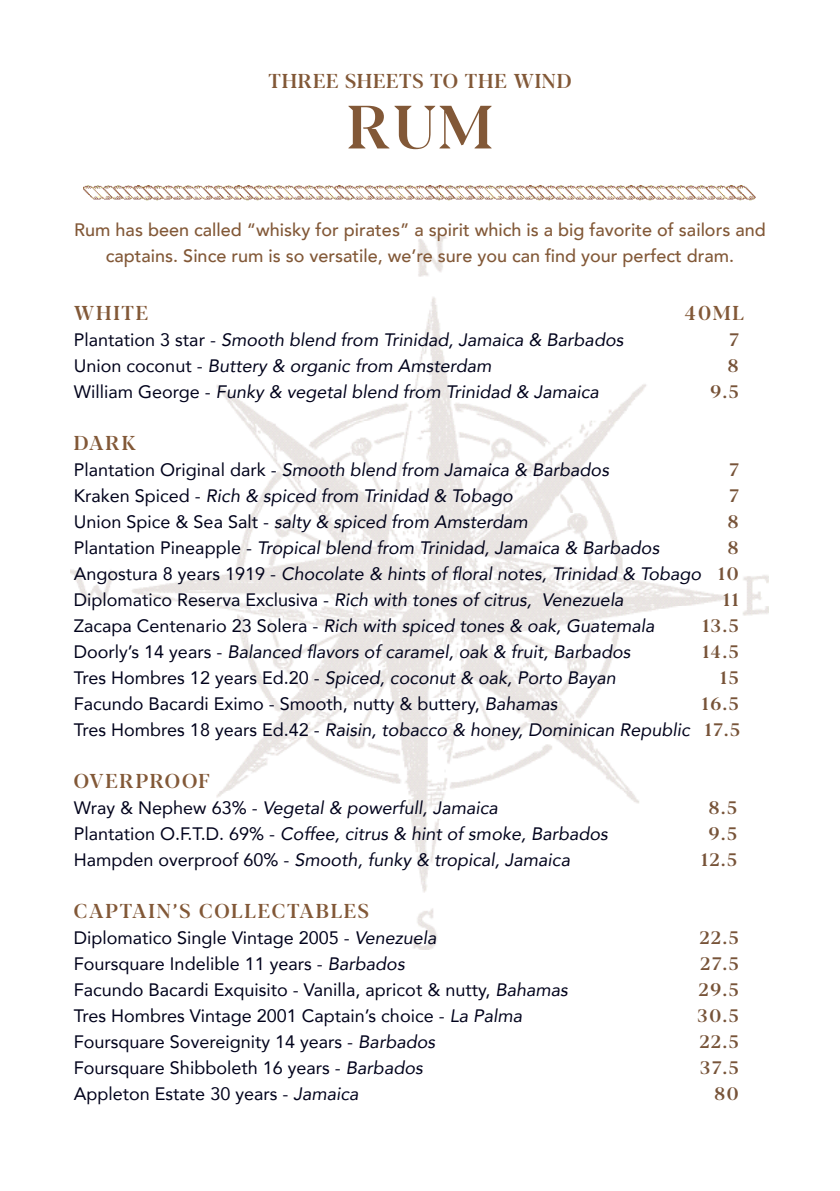
<style>
.page{position:relative;width:840px;height:1191px;background:#fff}
.page>*{position:absolute;margin:0;border:0;box-sizing:border-box;transform-origin:0 0}
.t1{font:500 60.8px "Blacker Display";color:#825837}
.t2{font:500 20px "Blacker Display";letter-spacing:.09em;color:#825837}
.t3{font:500 20px "Blacker Display";letter-spacing:.04em;color:#825837}
.t4{font:italic 18px "Avenir";color:#00021b}
.t5{font:18px "Avenir";color:#00021b}
.t6{font:500 18px/26px "Avenir";color:#825837;text-align:center}
.t7{font:500 18px "Blacker Display";letter-spacing:.09em;color:#775338}
.s1{font-style:normal}
.s2{font-family:"Blacker Display";font-weight:500;font-style:normal;color:#775338}
.s3{font-style:italic}
</style>
<div class="page">
<img style="left:70px;top:237px;width:698px;height:712px">
<img style="left:83px;top:186px;width:671px;height:15px">
<p class="t3" style="left:268px;top:69px;width:304px">THREE SHEETS TO THE WIND</p>
<p class="t1" style="left:347px;top:90px;width:147px">RUM</p>
<p class="t6" style="left:74px;top:216px;width:692px">Rum has been called “whisky for pirates” a spirit which is a big favorite of sailors and captains. Since rum is so versatile, we’re sure you can find your perfect dram.</p>
<p class="t2" style="left:74px;top:300px;width:76px">WHITE</p>
<p class="t2" style="left:684px;top:300px;width:60px">40ML</p>
<p class="t4" style="left:74px;top:328px;width:550px"><span class="s1">Plantation 3 star -</span> Smooth blend from Trinidad, Jamaica &amp; Barbados</p>
<p class="t7" style="left:729px;top:328px;width:11px">7</p>
<p class="t4" style="left:74px;top:354px;width:419px"><span class="s1">Union coconut -</span> Buttery &amp; organic from Amsterdam</p>
<p class="t7" style="left:727px;top:354px;width:12px">8</p>
<p class="t4" style="left:74px;top:380px;width:526px"><span class="s1">William George -</span> Funky &amp; vegetal blend from Trinidad &amp; Jamaica</p>
<p class="t7" style="left:710px;top:380px;width:30px">9.5</p>
<p class="t2" style="left:74px;top:430px;width:64px">DARK</p>
<p class="t4" style="left:74px;top:458px;width:536px"><span class="s1">Plantation Original dark -</span> Smooth blend from Jamaica &amp; Barbados</p>
<p class="t7" style="left:729px;top:458px;width:11px">7</p>
<p class="t4" style="left:74px;top:484px;width:440px"><span class="s1">Kraken Spiced -</span> Rich &amp; spiced from Trinidad &amp; Tobago</p>
<p class="t7" style="left:729px;top:484px;width:11px">7</p>
<p class="t4" style="left:74px;top:510px;width:455px"><span class="s1">Union Spice &amp; Sea Salt -</span> salty &amp; spiced from Amsterdam</p>
<p class="t7" style="left:727px;top:510px;width:12px">8</p>
<p class="t4" style="left:74px;top:536px;width:586px"><span class="s1">Plantation Pineapple -</span> Tropical blend from Trinidad, Jamaica &amp; Barbados</p>
<p class="t7" style="left:727px;top:536px;width:12px">8</p>
<p class="t4" style="left:74px;top:562px;width:665px"><span class="s1">Angostura 8 years 1919 -</span> Chocolate &amp; hints of floral notes, Trinidad &amp; Tobago <span class="s2">10</span></p>
<p class="t4" style="left:74px;top:588px;width:551px"><span class="s1">Diplomatico Reserva Exclusiva -</span> Rich with tones of citrus, Venezuela</p>
<p class="t7" style="left:722px;top:588px;width:17px">11</p>
<p class="t4" style="left:74px;top:614px;width:581px"><span class="s1">Zacapa Centenario 23 Solera -</span> Rich with spiced tones &amp; oak, Guatemala</p>
<p class="t7" style="left:702px;top:614px;width:37px">13.5</p>
<p class="t4" style="left:74px;top:640px;width:558px"><span class="s1">Doorly’s 14 years -</span> Balanced flavors of caramel, oak &amp; fruit, Barbados</p>
<p class="t7" style="left:702px;top:640px;width:38px">14.5</p>
<p class="t4" style="left:74px;top:666px;width:543px"><span class="s1">Tres Hombres 12 years Ed.20 -</span> Spiced, coconut &amp; oak, Porto Bayan</p>
<p class="t7" style="left:719px;top:666px;width:20px">15</p>
<p class="t5" style="left:74px;top:689px;width:485px">Facundo Bacardi Eximo - Smooth, nutty &amp; buttery, <span class="s3">Bahamas</span></p>
<p class="t7" style="left:701px;top:692px;width:38px">16.5</p>
<p class="t4" style="left:74px;top:718px;width:667px"><span class="s1">Tres Hombres 18 years Ed.42 -</span> Raisin, tobacco &amp; honey, Dominican Republic <span class="s2">17.5</span></p>
<p class="t2" style="left:74px;top:768px;width:138px">OVERPROOF</p>
<p class="t4" style="left:74px;top:796px;width:425px"><span class="s1">Wray &amp; Nephew 63% -</span> Vegetal &amp; powerfull, Jamaica</p>
<p class="t7" style="left:708px;top:796px;width:29px">8.5</p>
<p class="t4" style="left:74px;top:822px;width:535px"><span class="s1">Plantation O.F.T.D. 69% -</span> Coffee, citrus &amp; hint of smoke, Barbados</p>
<p class="t7" style="left:708px;top:822px;width:30px">9.5</p>
<p class="t4" style="left:74px;top:848px;width:497px"><span class="s1">Hampden overproof 60% -</span> Smooth, funky &amp; tropical, Jamaica</p>
<p class="t7" style="left:700px;top:848px;width:37px">12.5</p>
<p class="t2" style="left:74px;top:898px;width:296px">CAPTAIN’S COLLECTABLES</p>
<p class="t5" style="left:74px;top:923px;width:364px">Diplomatico Single Vintage 2005 - <span class="s3">Venezuela</span></p>
<p class="t7" style="left:699px;top:926px;width:40px">22.5</p>
<p class="t5" style="left:74px;top:949px;width:332px">Foursquare Indelible 11 years - <span class="s3">Barbados</span></p>
<p class="t7" style="left:700px;top:952px;width:39px">27.5</p>
<p class="t5" style="left:74px;top:975px;width:495px">Facundo Bacardi Exquisito - Vanilla, apricot &amp; nutty, <span class="s3">Bahamas</span></p>
<p class="t7" style="left:698px;top:978px;width:41px">29.5</p>
<p class="t5" style="left:74px;top:1001px;width:449px">Tres Hombres Vintage 2001 Captain’s choice - <span class="s3">La Palma</span></p>
<p class="t7" style="left:697px;top:1004px;width:42px">30.5</p>
<p class="t5" style="left:74px;top:1027px;width:362px">Foursquare Sovereignity 14 years - <span class="s3">Barbados</span></p>
<p class="t7" style="left:699px;top:1030px;width:40px">22.5</p>
<p class="t5" style="left:74px;top:1053px;width:350px">Foursquare Shibboleth 16 years - <span class="s3">Barbados</span></p>
<p class="t7" style="left:699px;top:1056px;width:40px">37.5</p>
<p class="t5" style="left:74px;top:1079px;width:286px">Appleton Estate 30 years - <span class="s3">Jamaica</span></p>
<p class="t7" style="left:714px;top:1082px;width:26px">80</p>
</div>
